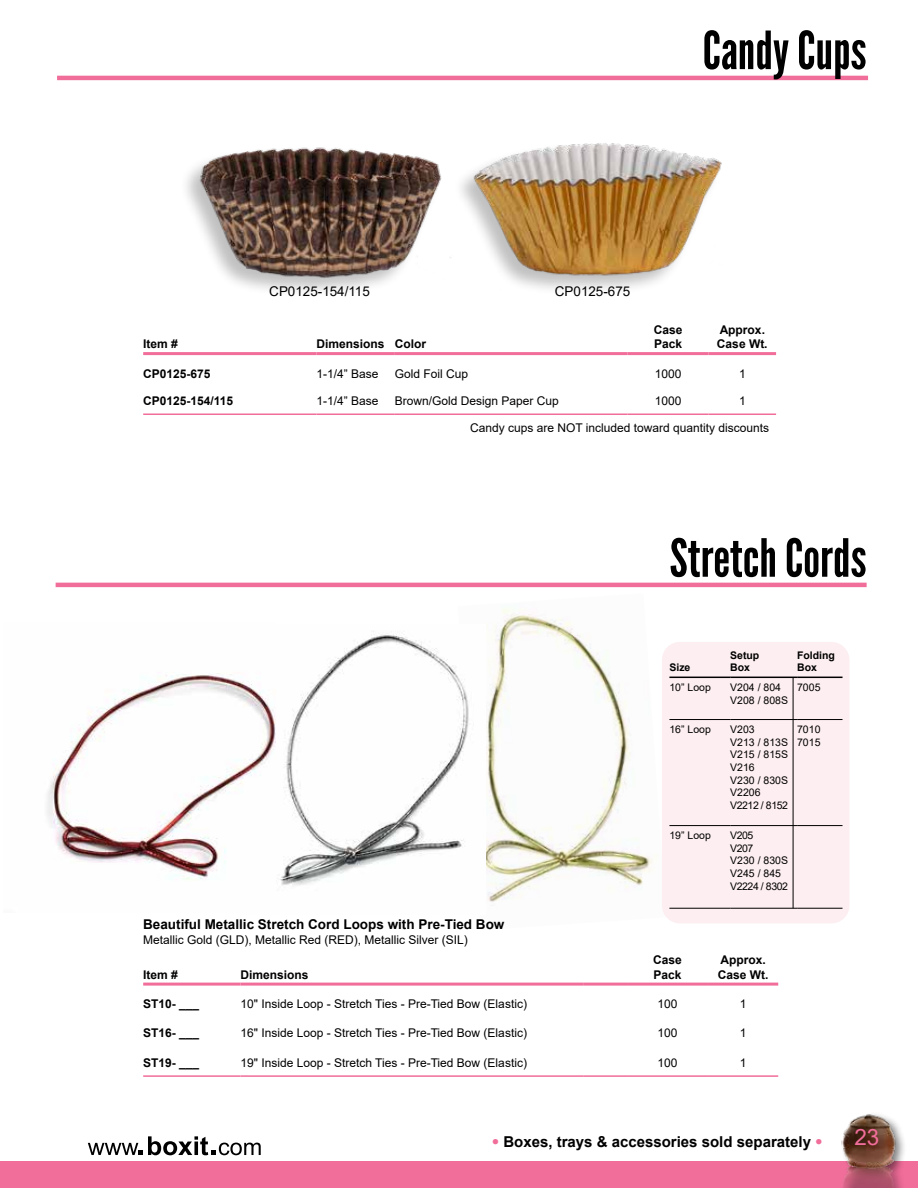
<style>
.page{position:relative;width:918px;height:1188px;background:#fff}
.page>*{position:absolute;margin:0;border:0;box-sizing:border-box;transform-origin:0 0}
.t1{font:52.5px "League Gothic";color:#000}
.t2{font:22.5px "Arial";color:#f16d9a}
.t3{font:700 15px "Arial";color:#000}
.t4{font:700 13.5px "Arial";color:#000}
.t5{font:13.5px "Arial";color:#000}
.t6{font:12px "Arial";color:#000}
.t7{font:700 12px/14.4px "Arial";color:#000}
.t8{font:10.5px/12.6px "Arial";color:#000}
.t9{font:10.5px/12.6px "Arial";letter-spacing:-.04em;color:#000}
.t10{font:700 10.5px/12.6px "Arial";color:#000}
.s1{font-family:"Helvetica Neue LT Std";font-weight:100;color:#f16d9a}
</style>
<div class="page">
<div style="left:0;top:1161px;width:918px;height:27px;background:#f16d9a"></div>
<div style="left:840px;top:1112px;width:67px;height:69px;background:#000;opacity:.5"></div>
<img style="left:841px;top:1112px;width:60px;height:52px">
<div style="left:839px;top:1164px;width:68px;height:24px;background:#000;opacity:.5"></div>
<img style="left:841px;top:1167px;width:58px;height:21px">
<svg style="left:88px;top:1136px;width:173px;height:19px"></svg>
<hr style="left:57px;top:76px;width:811px;height:4px;background:#f16d9a">
<img style="left:486px;top:608px;width:179px;height:307px">
<img style="left:280px;top:631px;width:189px;height:255px">
<hr style="left:143px;top:1075px;width:97px;height:2px;background:#f16d9a">
<hr style="left:240px;top:1075px;width:344px;height:2px;background:#f16d9a">
<hr style="left:584px;top:1075px;width:43px;height:2px;background:#f16d9a">
<hr style="left:627px;top:1075px;width:81px;height:2px;background:#f16d9a">
<hr style="left:708px;top:1075px;width:70px;height:2px;background:#f16d9a">
<hr style="left:143px;top:983px;width:97px;height:3px;background:#f16d9a">
<hr style="left:240px;top:983px;width:344px;height:3px;background:#f16d9a">
<hr style="left:584px;top:983px;width:43px;height:3px;background:#f16d9a">
<hr style="left:627px;top:983px;width:81px;height:3px;background:#f16d9a">
<hr style="left:708px;top:983px;width:70px;height:3px;background:#f16d9a">
<div style="left:180px;top:142px;width:542px;height:156px;background:#000;opacity:.25"></div>
<img style="left:194px;top:142px;width:528px;height:155px">
<hr style="left:143px;top:414px;width:174px;height:1px;background:#f16d9a">
<hr style="left:317px;top:414px;width:78px;height:1px;background:#f16d9a">
<hr style="left:395px;top:414px;width:233px;height:1px;background:#f16d9a">
<hr style="left:143px;top:352px;width:174px;height:3px;background:#f16d9a">
<hr style="left:317px;top:352px;width:78px;height:3px;background:#f16d9a">
<hr style="left:395px;top:352px;width:233px;height:3px;background:#f16d9a">
<hr style="left:628px;top:352px;width:81px;height:3px;background:#f16d9a">
<hr style="left:709px;top:352px;width:67px;height:3px;background:#f16d9a">
<hr style="left:628px;top:414px;width:81px;height:1px;background:#f16d9a">
<hr style="left:709px;top:414px;width:67px;height:1px;background:#f16d9a">
<hr style="left:56px;top:583px;width:811px;height:4px;background:#f16d9a">
<img style="left:47px;top:673px;width:229px;height:207px">
<div style="left:662px;top:642px;width:187px;height:281px;background:#fdeef1;border-radius:18px"></div>
<hr style="left:669px;top:677px;width:61px;height:1px;background:#000">
<hr style="left:730px;top:677px;width:67px;height:1px;background:#000">
<hr style="left:797px;top:677px;width:46px;height:1px;background:#000">
<hr style="left:669px;top:719px;width:61px;height:1px;background:#000">
<hr style="left:730px;top:719px;width:67px;height:1px;background:#000">
<hr style="left:797px;top:719px;width:46px;height:1px;background:#000">
<hr style="left:669px;top:825px;width:61px;height:1px;background:#000">
<hr style="left:730px;top:825px;width:67px;height:1px;background:#000">
<hr style="left:797px;top:825px;width:46px;height:1px;background:#000">
<hr style="left:669px;top:908px;width:61px;height:1px;background:#000">
<hr style="left:730px;top:908px;width:67px;height:1px;background:#000">
<hr style="left:797px;top:908px;width:46px;height:1px;background:#000">
<hr style="left:793px;top:677px;width:1px;height:231px;background:#000">
<h1 class="t1" style="left:703px;top:19px;width:165px">Candy Cups</h1>
<p class="t5" style="left:269px;top:282px;width:102px">CP0125-154/115</p>
<p class="t5" style="left:555px;top:282px;width:77px">CP0125-675</p>
<p class="t7" style="left:143px;top:337px;width:36px">Item #</p>
<p class="t7" style="left:317px;top:337px;width:111px">Dimensions Color</p>
<p class="t7" style="left:654px;top:323px;width:30px">Case<br>Pack</p>
<p class="t7" style="left:717px;top:323px;width:52px">Approx.<br>Case Wt.</p>
<p class="t7" style="left:143px;top:367px;width:69px">CP0125-675</p>
<p class="t6" style="left:317px;top:365px;width:64px">1-1/4” Base</p>
<p class="t6" style="left:395px;top:365px;width:75px">Gold Foil Cup</p>
<p class="t6" style="left:655px;top:365px;width:28px">1000</p>
<p class="t6" style="left:739px;top:365px;width:8px">1</p>
<p class="t7" style="left:143px;top:394px;width:92px">CP0125-154/115</p>
<p class="t6" style="left:317px;top:392px;width:64px">1-1/4” Base</p>
<p class="t6" style="left:395px;top:392px;width:166px">Brown/Gold Design Paper Cup</p>
<p class="t6" style="left:655px;top:392px;width:28px">1000</p>
<p class="t6" style="left:739px;top:392px;width:8px">1</p>
<p class="t6" style="left:470px;top:419px;width:301px">Candy cups are NOT included toward quantity discounts</p>
<h1 class="t1" style="left:670px;top:527px;width:198px">Stretch Cords</h1>
<p class="t10" style="left:669px;top:661px;width:23px">Size</p>
<p class="t10" style="left:730px;top:649px;width:31px">Setup<br>Box</p>
<p class="t10" style="left:797px;top:649px;width:39px">Folding<br>Box</p>
<p class="t4" style="left:143px;top:915px;width:363px">Beautiful Metallic Stretch Cord Loops with Pre-Tied Bow</p>
<p class="t6" style="left:143px;top:932px;width:326px">Metallic Gold (GLD), Metallic Red (RED), Metallic Silver (SIL)</p>
<p class="t7" style="left:143px;top:967px;width:36px">Item #</p>
<p class="t7" style="left:240px;top:967px;width:70px">Dimensions</p>
<p class="t8" style="left:669px;top:681px;width:43px">10” Loop</p>
<p class="t8" style="left:730px;top:681px;width:59px">V204 / 804<br>V208 / 808S</p>
<p class="t8" style="left:797px;top:681px;width:25px">7005</p>
<p class="t8" style="left:669px;top:723px;width:43px">16” Loop</p>
<p class="t8" style="left:730px;top:723px;width:59px">V203<br>V213 / 813S<br>V215 / 815S<br>V216<br>V230 / 830S<br>V2206<br>V2212 / 8152</p>
<p class="t8" style="left:797px;top:723px;width:25px">7010<br>7015</p>
<p class="t8" style="left:669px;top:829px;width:43px">19” Loop</p>
<p class="t9" style="left:730px;top:829px;width:59px">V205<br>V207<br>V230 / 830S<br>V245 / 845<br>V2224 / 8302</p>
<p class="t7" style="left:653px;top:953px;width:30px">Case<br>Pack</p>
<p class="t7" style="left:718px;top:953px;width:52px">Approx.<br>Case Wt.</p>
<p class="t7" style="left:143px;top:997px;width:58px">ST10- ___</p>
<p class="t6" style="left:240px;top:996px;width:288px">10" Inside Loop - Stretch Ties - Pre-Tied Bow (Elastic)</p>
<p class="t6" style="left:658px;top:996px;width:22px">100</p>
<p class="t6" style="left:740px;top:996px;width:8px">1</p>
<p class="t7" style="left:143px;top:1026px;width:58px">ST16- ___</p>
<p class="t6" style="left:240px;top:1025px;width:288px">16" Inside Loop - Stretch Ties - Pre-Tied Bow (Elastic)</p>
<p class="t6" style="left:658px;top:1025px;width:22px">100</p>
<p class="t6" style="left:740px;top:1025px;width:8px">1</p>
<p class="t7" style="left:143px;top:1055px;width:58px">ST19- ___</p>
<p class="t6" style="left:240px;top:1054px;width:288px">19" Inside Loop - Stretch Ties - Pre-Tied Bow (Elastic)</p>
<p class="t6" style="left:658px;top:1054px;width:22px">100</p>
<p class="t6" style="left:740px;top:1054px;width:8px">1</p>
<p class="t3" style="left:492px;top:1131px;width:333px"><span class="s1">•</span> Boxes, trays &amp; accessories sold separately <span class="s1">•</span></p>
<h2 class="t2" style="left:854px;top:1121px;width:27px">23</h2>
</div>
